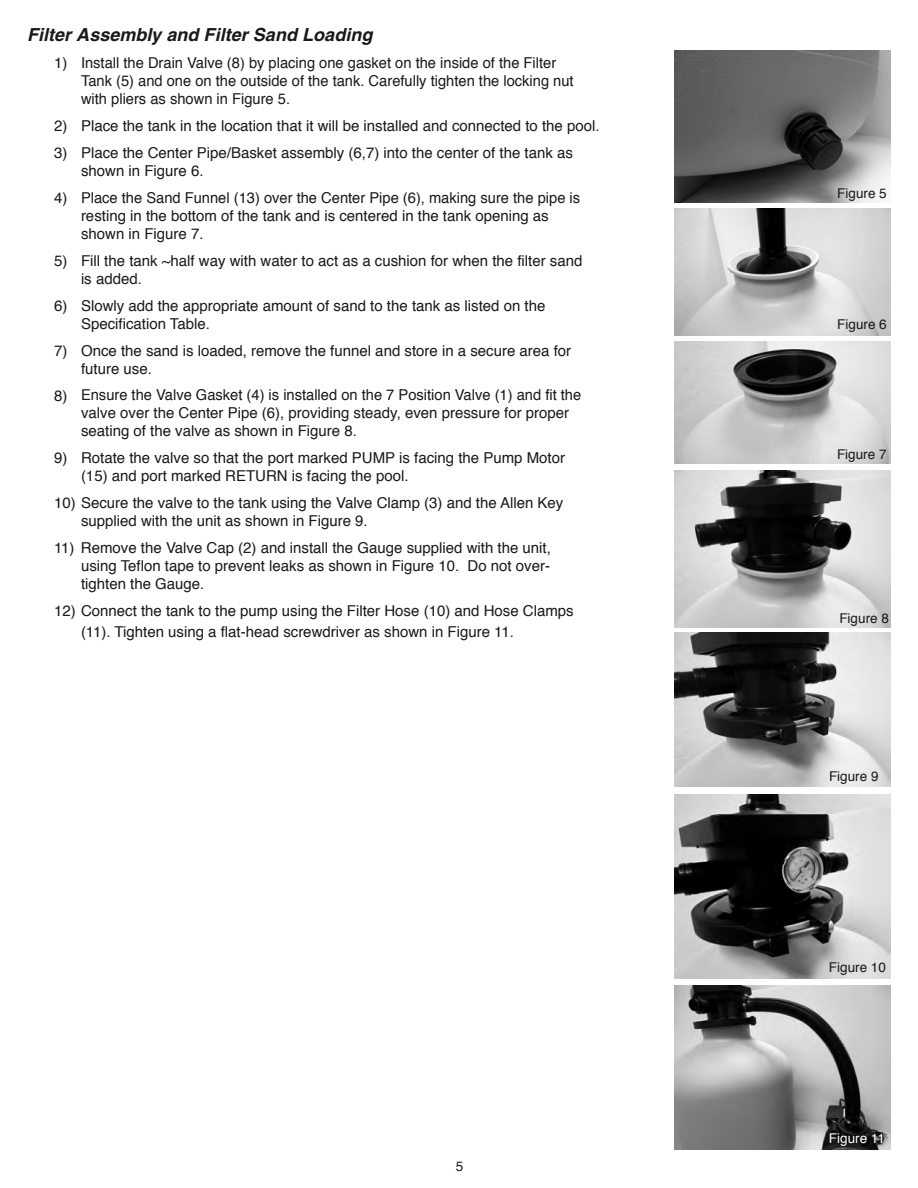
<style>
.page{position:relative;width:918px;height:1188px;background:#fff}
.page>*{position:absolute;margin:0;border:0;box-sizing:border-box;transform-origin:0 0}
.t1{font:italic 700 18px "Helvetica";letter-spacing:.005em;color:#191919}
.t2{font:15px/18px "Helvetica";color:#191919}
.t3{font:13.5px "Helvetica";color:#191919}
.t4{font:13.5px "Helvetica";color:#fff}
</style>
<div class="page">
<img style="left:675px;top:51px;width:216px;height:151px">
<img style="left:675px;top:209px;width:216px;height:126px">
<img style="left:675px;top:342px;width:216px;height:122px">
<img style="left:675px;top:470px;width:216px;height:158px">
<img style="left:675px;top:632px;width:216px;height:155px">
<img style="left:675px;top:795px;width:216px;height:184px">
<img style="left:675px;top:986px;width:216px;height:164px">
<p class="t1" style="left:27px;top:28px;width:347px">Filter Assembly and Filter Sand Loading</p>
<p class="t2" style="left:81px;top:54px;width:494px;text-indent:-27px">1) Install the Drain Valve (8) by placing one gasket on the inside of the Filter<br>Tank (5) and one on the outside of the tank. Carefully tighten the locking nut with pliers as shown in Figure 5.</p>
<p class="t2" style="left:54px;top:117px;width:547px">2) Place the tank in the location that it will be installed and connected to the pool.</p>
<p class="t2" style="left:81px;top:144px;width:493px;text-indent:-27px">3) Place the Center Pipe/Basket assembly (6,7) into the center of the tank as shown in Figure 6.</p>
<p class="t2" style="left:81px;top:189px;width:501px;text-indent:-27px">4) Place the Sand Funnel (13) over the Center Pipe (6), making sure the pipe is resting in the bottom of the tank and is centered in the tank opening as shown in Figure 7.</p>
<p class="t2" style="left:81px;top:252px;width:503px;text-indent:-27px">5) Fill the tank ~half way with water to act as a cushion for when the filter sand is added.</p>
<p class="t2" style="left:81px;top:297px;width:466px;text-indent:-27px">6) Slowly add the appropriate amount of sand to the tank as listed on the<br>Specification Table.</p>
<p class="t2" style="left:81px;top:342px;width:492px;text-indent:-27px">7) Once the sand is loaded, remove the funnel and store in a secure area for future use.</p>
<p class="t2" style="left:81px;top:387px;width:502px;text-indent:-27px">8) Ensure the Valve Gasket (4) is installed on the 7 Position Valve (1) and fit the valve over the Center Pipe (6), providing steady, even pressure for proper seating of the valve as shown in Figure 8.</p>
<p class="t2" style="left:81px;top:450px;width:486px;text-indent:-27px">9) Rotate the valve so that the port marked PUMP is facing the Pump Motor (15) and port marked RETURN is facing the pool.</p>
<p class="t2" style="left:81px;top:495px;width:484px;text-indent:-27px">10) Secure the valve to the tank using the Valve Clamp (3) and the Allen Key supplied with the unit as shown in Figure 9.</p>
<p class="t2" style="left:81px;top:540px;width:471px;text-align:justify;text-indent:-27px">11) Remove the Valve Cap (2) and install the Gauge supplied with the unit, using Teflon tape to prevent leaks as shown in Figure 10. Do not over&shy;tighten the Gauge.</p>
<p class="t2" style="left:81px;top:602px;width:494px;line-height:20.2px;text-indent:-27px">12) Connect the tank to the pump using the Filter Hose (10) and Hose Clamps (11). Tighten using a flat-head screwdriver as shown in Figure 11.</p>
<p class="t3" style="left:456px;top:1160px;width:9px">5</p>
<p class="t3" style="left:837px;top:187px;width:51px">Figure 5</p>
<p class="t3" style="left:837px;top:318px;width:51px">Figure 6</p>
<p class="t3" style="left:837px;top:448px;width:51px">Figure 7</p>
<p class="t3" style="left:839px;top:612px;width:51px">Figure 8</p>
<p class="t3" style="left:829px;top:771px;width:51px">Figure 9</p>
<p class="t3" style="left:829px;top:962px;width:59px">Figure 10</p>
<p class="t4" style="left:829px;top:1132px;width:58px">Figure 11</p>
</div>
